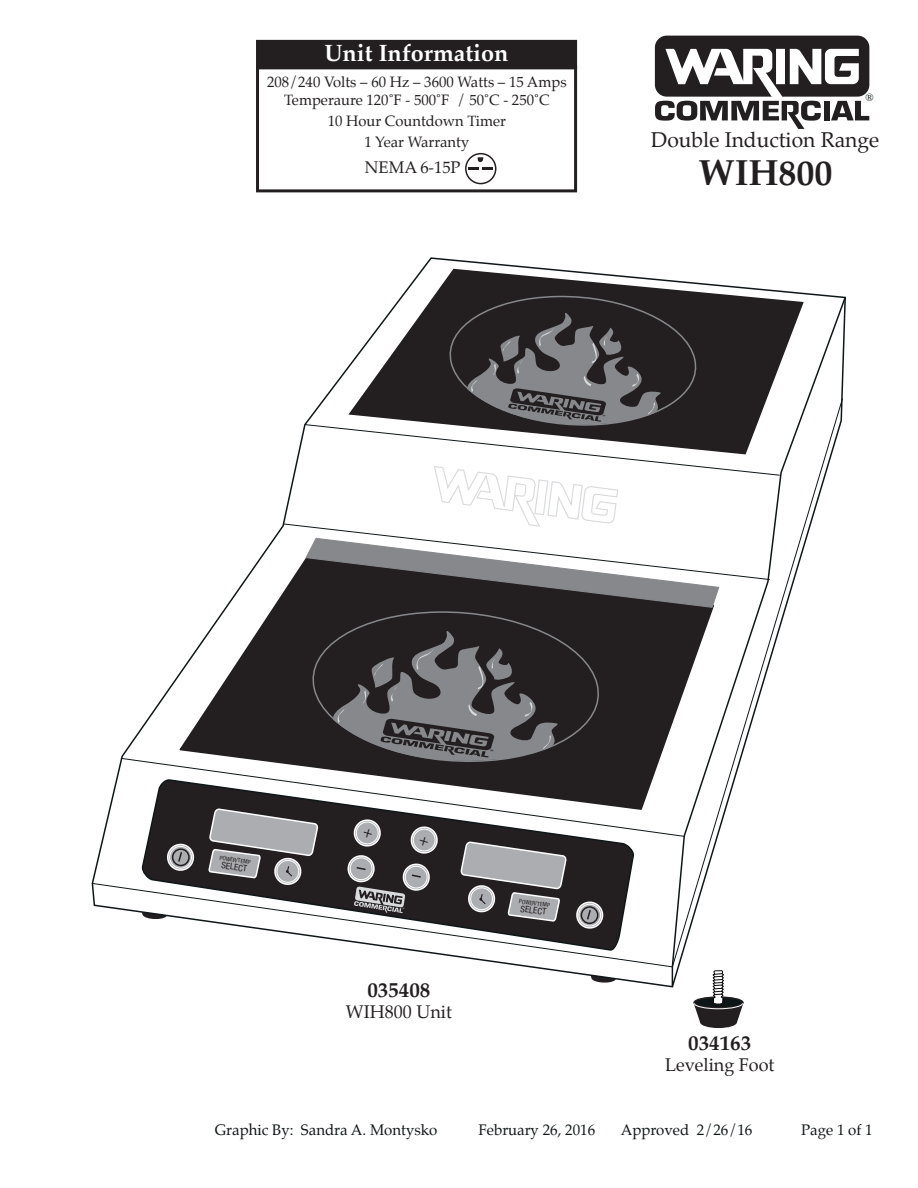
<style>
.page{position:relative;width:918px;height:1188px;background:#fff}
.page>*{position:absolute;margin:0;border:0;box-sizing:border-box;transform-origin:0 0}
.t1{font:700 36px "Palatino";color:#231f20}
.t2{font:700 23.4px "Palatino";color:#fff}
.t3{font:21px "Palatino";color:#231f20}
.t4{font:700 21px "Palatino";color:#231f20}
.t5{font:18px "Palatino";color:#231f20}
.t6{font:16.5px "Palatino";color:#231f20}
.t7{font:15px "Palatino";color:#0f1617}
.t8{font:14.85px/17.7px "Palatino";color:#231f20;text-align:center}
.t9{font:10.8px "Times";color:#0f1618}
.t10{font:condensed 9.15px "Helvetica Neue";color:#231f20}
.t11{font:condensed 6px "Helvetica Neue";color:#231f20}
</style>
<div class="page">
<svg style="left:655px;top:36px;width:214px;height:93px"></svg>
<div style="left:256px;top:66px;width:321px;height:126px;border:3px solid #231f20"></div>
<div style="left:256px;top:40px;width:321px;height:29px;background:#231f20"></div>
<div style="left:465px;top:153px;width:31px;height:31px;border:2px solid #231f20;border-radius:50%"></div>
<svg style="left:468px;top:157px;width:25px;height:13px"></svg>
<svg style="left:693px;top:988px;width:51px;height:40px"></svg>
<svg style="left:671px;top:296px;width:175px;height:692px"></svg>
<svg style="left:403px;top:268px;width:402px;height:130px"></svg>
<svg style="left:324px;top:294px;width:457px;height:104px"></svg>
<svg style="left:92px;top:398px;width:751px;height:570px"></svg>
<svg style="left:208px;top:809px;width:110px;height:76px;background:#807f82"></svg>
<svg style="left:461px;top:842px;width:106px;height:79px;background:#807f81"></svg>
<svg style="left:347px;top:819px;width:92px;height:94px;background:#5b585a"></svg>
<h2 class="t2" style="left:324px;top:33px;width:185px">Unit Information</h2>
<p class="t8" style="left:267px;top:73px;width:301px">208/240 Volts – 60 Hz – 3600 Watts – 15 Amps<br>Temperaure 120˚F - 500˚F / 50˚C - 250˚C</p>
<p class="t8" style="left:328px;top:110px;width:180px;line-height:21px">10 Hour Countdown Timer<br>1 Year Warranty</p>
<p class="t6" style="left:365px;top:154px;width:97px">NEMA 6-15P</p>
<p class="t9" style="left:865px;top:88px;width:10px">®</p>
<h3 class="t3" style="left:651px;top:123px;width:229px">Double Induction Range</h3>
<h1 class="t1" style="left:699px;top:142px;width:135px">WIH800</h1>
<p class="t11" style="left:220px;top:854px;width:33px;rotate:8deg">POWER/TEMP</p>
<p class="t10" style="left:222px;top:860px;width:27px;rotate:8deg">SELECT</p>
<h3 class="t4" style="left:367px;top:972px;width:64px">035408</h3>
<p class="t5" style="left:346px;top:997px;width:108px">WIH800 Unit</p>
<p class="t11" style="left:520px;top:898px;width:33px;rotate:8deg">POWER/TEMP</p>
<p class="t10" style="left:521px;top:903px;width:27px;rotate:8deg">SELECT</p>
<h3 class="t4" style="left:688px;top:1025px;width:64px">034163</h3>
<p class="t5" style="left:665px;top:1050px;width:111px">Leveling Foot</p>
<p class="t7" style="left:215px;top:1117px;width:224px">Graphic By: Sandra A. Montysko</p>
<p class="t7" style="left:479px;top:1117px;width:118px">February 26, 2016</p>
<p class="t7" style="left:621px;top:1117px;width:133px">Approved 2/26/16</p>
<p class="t7" style="left:801px;top:1117px;width:73px">Page 1 of 1</p>
</div>
